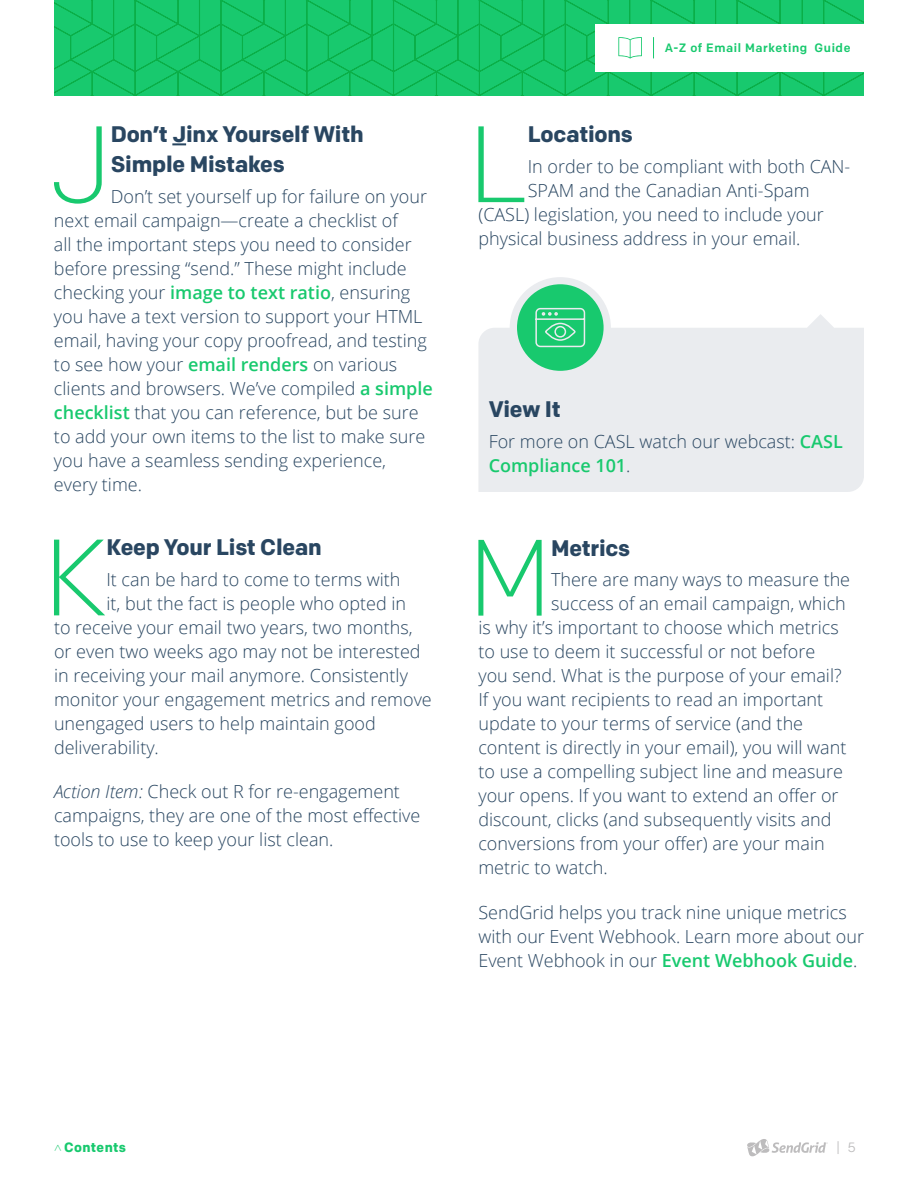
<style>
.page{position:relative;width:918px;height:1188px;background:#fff}
.page>*{position:absolute;margin:0;border:0;box-sizing:border-box;transform-origin:0 0}
.t1{font:300 108.15px "Colfax";color:#18c96e}
.t2{font:700 22.5px/30px "Colfax";letter-spacing:-.01em;color:#294661}
.t3{font:300 18px/24px "Open Sans";color:#294661}
.t4{font:700 13.5px "Colfax";letter-spacing:.03em;color:#18c96e}
.t5{font:13.5px "Colfax";color:#bdbcbd}
.t6{font:300 13.5px "Colfax";color:#18c96e}
.t7{font:500 12.15px "Colfax";letter-spacing:.05em;color:#18c96e}
.s1{font-weight:600;color:#18c96e}
.s2{font-style:italic}
</style>
<div class="page">
<svg style="left:54px;top:0;width:810px;height:95px;background:#16c669"></svg>
<div style="left:595px;top:24px;width:271px;height:48px;background:#fff"></div>
<svg style="left:618px;top:37px;width:24px;height:21px"></svg>
<svg style="left:653px;top:37px;width:1px;height:21px"></svg>
<svg style="left:747px;top:1139px;width:81px;height:17px"></svg>
<svg style="left:172px;top:143px;width:14px;height:2px"></svg>
<div style="left:478px;top:328px;width:386px;height:164px;background:#eaecef"></div>
<div style="left:510px;top:277px;width:101px;height:101px;background:#eaecef;border-radius:50%"></div>
<div style="left:517px;top:284px;width:87px;height:87px;background:#18c96e;border-radius:50%"></div>
<svg style="left:807px;top:314px;width:27px;height:27px"></svg>
<svg style="left:535px;top:307px;width:51px;height:41px"></svg>
<h1 class="t1" style="left:49px;top:98px;width:64px">J</h1>
<p class="t2" style="left:111px;top:119px;width:254px">Don’t Jinx Yourself With<br>Simple Mistakes</p>
<p class="t3" style="left:54px;top:184px;width:380px;text-indent:57px">Don’t set yourself up for failure on your next email campaign—create a checklist of<br>all the important steps you need to consider before pressing “send.” These might include checking your <span class="s1">image to text ratio</span>, ensuring you have a text version to support your HTML email, having your copy proofread, and testing to see how your <span class="s1">email renders</span> on various clients and browsers. We’ve compiled <span class="s1">a simple checklist</span> that you can reference, but be sure to add your own items to the list to make sure you have a seamless sending experience, every time.</p>
<h1 class="t1" style="left:43px;top:512px;width:65px">K</h1>
<p class="t2" style="left:106px;top:532px;width:217px">Keep Your List Clean</p>
<p class="t3" style="left:106px;top:567px;width:296px">It can be hard to come to terms with</p>
<p class="t3" style="left:106px;top:591px;width:301px">it, but the fact is people who opted in</p>
<p class="t3" style="left:54px;top:615px;width:360px">to receive your email two years, two months,</p>
<p class="t3" style="left:54px;top:639px;width:368px">or even two weeks ago may not be interested</p>
<p class="t3" style="left:54px;top:663px;width:355px">in receiving your mail anymore. Consistently</p>
<p class="t3" style="left:54px;top:687px;width:379px">monitor your engagement metrics and remove</p>
<p class="t3" style="left:54px;top:711px;width:323px">unengaged users to help maintain good</p>
<p class="t3" style="left:54px;top:735px;width:106px">deliverability.</p>
<p class="t3" style="left:54px;top:779px;width:368px"><span class="s2">Action Item:</span> Check out R for re-engagement campaigns, they are one of the most effective tools to use to keep your list clean.</p>
<p class="t7" style="left:665px;top:40px;width:187px">A-Z of Email Marketing Guide</p>
<h1 class="t1" style="left:468px;top:98px;width:62px">L</h1>
<p class="t2" style="left:528px;top:119px;width:107px">Locations</p>
<p class="t3" style="left:528px;top:154px;width:324px">In order to be compliant with both CAN-</p>
<p class="t3" style="left:528px;top:178px;width:283px">SPAM and the Canadian Anti-Spam</p>
<p class="t3" style="left:478px;top:202px;width:347px">(CASL) legislation, you need to include your</p>
<p class="t3" style="left:478px;top:226px;width:324px">physical business address in your email.</p>
<p class="t2" style="left:489px;top:394px;width:73px">View It</p>
<p class="t3" style="left:489px;top:429px;width:356px">For more on CASL watch our webcast: <span class="s1">CASL<br>Compliance 101</span>.</p>
<h1 class="t1" style="left:468px;top:512px;width:86px">M</h1>
<p class="t2" style="left:551px;top:533px;width:81px">Metrics</p>
<p class="t3" style="left:551px;top:567px;width:301px">There are many ways to measure the</p>
<p class="t3" style="left:551px;top:591px;width:296px">success of an email campaign, which</p>
<p class="t3" style="left:478px;top:615px;width:362px">is why it’s important to choose which metrics</p>
<p class="t3" style="left:478px;top:639px;width:338px">to use to deem it successful or not before</p>
<p class="t3" style="left:478px;top:663px;width:365px">you send. What is the purpose of your email?</p>
<p class="t3" style="left:478px;top:687px;width:346px">If you want recipients to read an important</p>
<p class="t3" style="left:478px;top:711px;width:326px">update to your terms of service (and the</p>
<p class="t3" style="left:478px;top:735px;width:369px">content is directly in your email), you will want</p>
<p class="t3" style="left:478px;top:759px;width:366px">to use a compelling subject line and measure</p>
<p class="t3" style="left:478px;top:783px;width:362px">your opens. If you want to extend an offer or</p>
<p class="t3" style="left:478px;top:807px;width:355px">discount, clicks (and subsequently visits and</p>
<p class="t3" style="left:478px;top:831px;width:348px">conversions from your offer) are your main</p>
<p class="t3" style="left:478px;top:855px;width:131px">metric to watch.</p>
<p class="t3" style="left:478px;top:900px;width:387px">SendGrid helps you track nine unique metrics with our Event Webhook. Learn more about our<br>Event Webhook in our <span class="s1">Event Webhook Guide</span>.</p>
<p class="t6" style="left:50px;top:1152px;width:10px;rotate:-90deg">&gt;</p>
<p class="t5" style="left:836px;top:1139px;width:21px">| 5</p>
<p class="t4" style="left:64px;top:1139px;width:64px">Contents</p>
</div>
